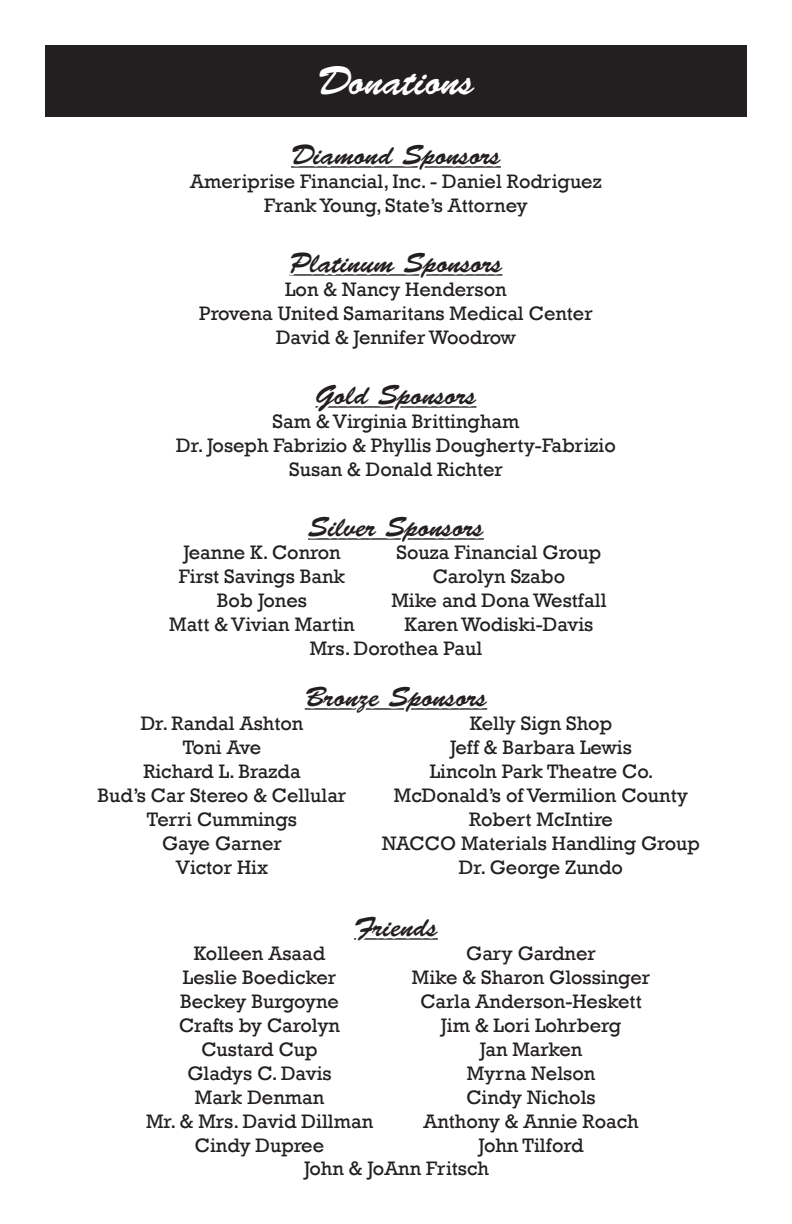
<style>
.page{position:relative;width:792px;height:1224px;background:#fff}
.page>*{position:absolute;margin:0;border:0;box-sizing:border-box;transform-origin:0 0}
.t1{font:40px "Brush Script Std";color:#fff}
.t2{font:28px "Brush Script Std";color:#231f20}
.t3{font:20px "Rockwell";color:#231f20}
</style>
<div class="page">
<div style="left:45px;top:45px;width:702px;height:72px;background:#231f20"></div>
<svg style="left:289px;top:166px;width:214px;height:374px"></svg>
<svg style="left:304px;top:708px;width:184px;height:2px"></svg>
<svg style="left:354px;top:938px;width:84px;height:2px"></svg>
<p class="t1" style="left:317px;top:59px;width:159px">Donations</p>
<p class="t2" style="left:291px;top:139px;width:211px">Diamond Sponsors</p>
<p class="t3" style="left:190px;top:170px;width:413px">Ameriprise Financial, Inc. - Daniel Rodriguez</p>
<p class="t3" style="left:264px;top:194px;width:265px">Frank Young, State’s Attorney</p>
<p class="t2" style="left:290px;top:247px;width:214px">Platinum Sponsors</p>
<p class="t3" style="left:285px;top:278px;width:223px">Lon &amp; Nancy Henderson</p>
<p class="t3" style="left:199px;top:302px;width:395px">Provena United Samaritans Medical Center</p>
<p class="t3" style="left:276px;top:326px;width:241px">David &amp; Jennifer Woodrow</p>
<p class="t2" style="left:315px;top:379px;width:163px">Gold Sponsors</p>
<p class="t3" style="left:273px;top:410px;width:248px">Sam &amp; Virginia Brittingham</p>
<p class="t3" style="left:176px;top:434px;width:441px">Dr. Joseph Fabrizio &amp; Phyllis Dougherty-Fabrizio</p>
<p class="t3" style="left:289px;top:458px;width:215px">Susan &amp; Donald Richter</p>
<p class="t2" style="left:308px;top:511px;width:177px">Silver Sponsors</p>
<p class="t3" style="left:183px;top:541px;width:159px">Jeanne K. Conron</p>
<p class="t3" style="left:179px;top:565px;width:168px">First Savings Bank</p>
<p class="t3" style="left:217px;top:589px;width:92px">Bob Jones</p>
<p class="t3" style="left:169px;top:613px;width:187px">Matt &amp; Vivian Martin</p>
<p class="t3" style="left:397px;top:541px;width:206px">Souza Financial Group</p>
<p class="t3" style="left:433px;top:565px;width:134px">Carolyn Szabo</p>
<p class="t3" style="left:391px;top:589px;width:217px">Mike and Dona Westfall</p>
<p class="t3" style="left:405px;top:613px;width:190px">Karen Wodiski-Davis</p>
<p class="t3" style="left:310px;top:637px;width:174px">Mrs. Dorothea Paul</p>
<p class="t2" style="left:305px;top:681px;width:184px">Bronze Sponsors</p>
<p class="t3" style="left:141px;top:712px;width:164px">Dr. Randal Ashton</p>
<p class="t3" style="left:183px;top:736px;width:80px">Toni Ave</p>
<p class="t3" style="left:143px;top:760px;width:159px">Richard L. Brazda</p>
<p class="t3" style="left:98px;top:784px;width:250px">Bud’s Car Stereo &amp; Cellular</p>
<p class="t3" style="left:147px;top:808px;width:152px">Terri Cummings</p>
<p class="t3" style="left:162px;top:832px;width:121px">Gaye Garner</p>
<p class="t3" style="left:176px;top:856px;width:94px">Victor Hix</p>
<p class="t3" style="left:470px;top:712px;width:144px">Kelly Sign Shop</p>
<p class="t3" style="left:450px;top:736px;width:183px">Jeff &amp; Barbara Lewis</p>
<p class="t3" style="left:430px;top:760px;width:225px">Lincoln Park Theatre Co.</p>
<p class="t3" style="left:394px;top:784px;width:296px">McDonald’s of Vermilion County</p>
<p class="t3" style="left:469px;top:808px;width:145px">Robert McIntire</p>
<p class="t3" style="left:382px;top:832px;width:319px">NACCO Materials Handling Group</p>
<p class="t3" style="left:459px;top:856px;width:166px">Dr. George Zundo</p>
<p class="t2" style="left:354px;top:911px;width:85px">Friends</p>
<p class="t3" style="left:194px;top:942px;width:133px">Kolleen Asaad</p>
<p class="t3" style="left:183px;top:966px;width:155px">Leslie Boedicker</p>
<p class="t3" style="left:180px;top:990px;width:160px">Beckey Burgoyne</p>
<p class="t3" style="left:179px;top:1014px;width:163px">Crafts by Carolyn</p>
<p class="t3" style="left:201px;top:1038px;width:118px">Custard Cup</p>
<p class="t3" style="left:187px;top:1062px;width:146px">Gladys C. Davis</p>
<p class="t3" style="left:195px;top:1086px;width:131px">Mark Denman</p>
<p class="t3" style="left:146px;top:1110px;width:229px">Mr. &amp; Mrs. David Dillman</p>
<p class="t3" style="left:195px;top:1134px;width:131px">Cindy Dupree</p>
<p class="t3" style="left:466px;top:942px;width:131px">Gary Gardner</p>
<p class="t3" style="left:412px;top:966px;width:240px">Mike &amp; Sharon Glossinger</p>
<p class="t3" style="left:420px;top:990px;width:223px">Carla Anderson-Heskett</p>
<p class="t3" style="left:441px;top:1014px;width:182px">Jim &amp; Lori Lohrberg</p>
<p class="t3" style="left:480px;top:1038px;width:104px">Jan Marken</p>
<p class="t3" style="left:467px;top:1062px;width:130px">Myrna Nelson</p>
<p class="t3" style="left:466px;top:1086px;width:131px">Cindy Nichols</p>
<p class="t3" style="left:423px;top:1110px;width:217px">Anthony &amp; Annie Roach</p>
<p class="t3" style="left:479px;top:1134px;width:106px">John Tilford</p>
<p class="t3" style="left:304px;top:1157px;width:186px">John &amp; JoAnn Fritsch</p>
</div>
